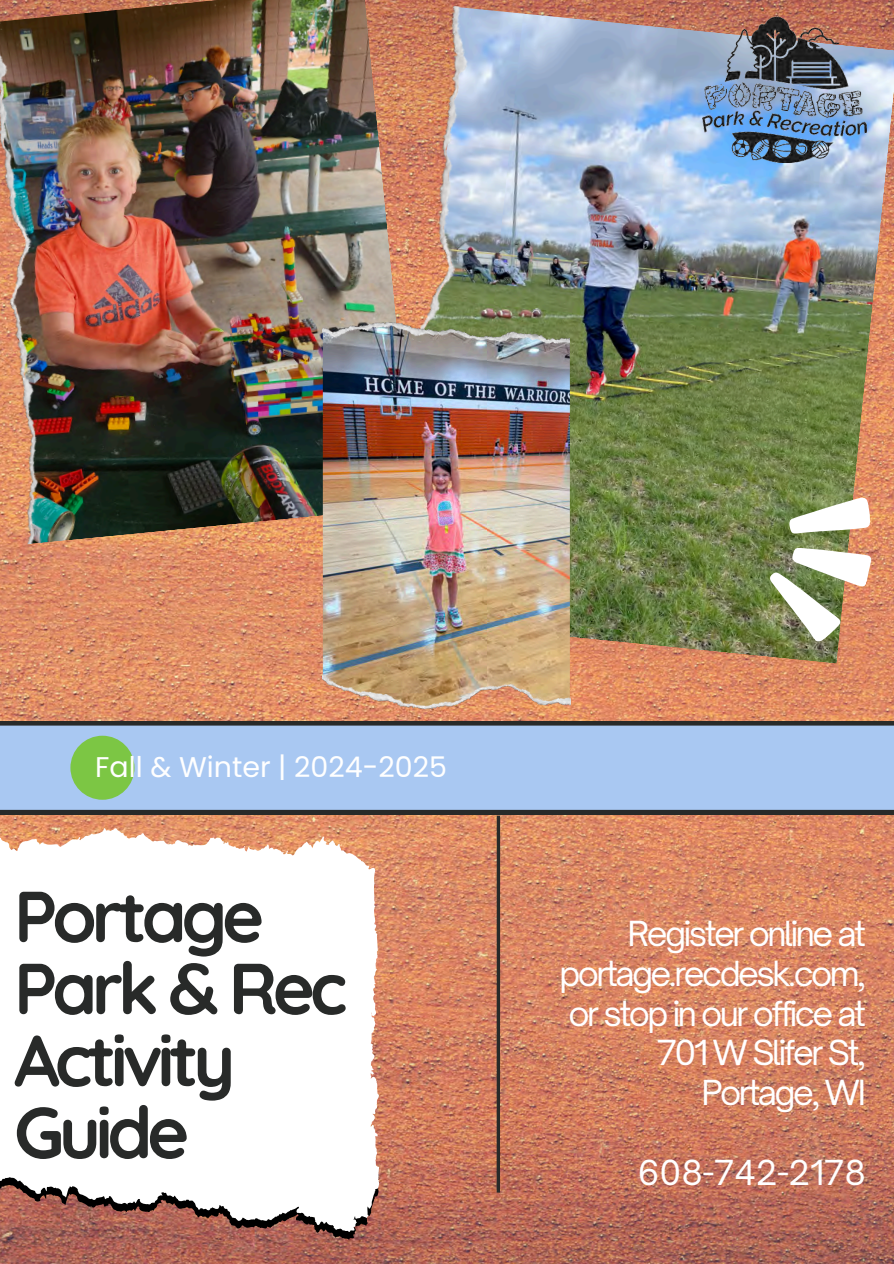
<style>
.page{position:relative;width:894px;height:1264px;background:#fff}
.page>*{position:absolute;margin:0;border:0;box-sizing:border-box;transform-origin:0 0}
.t1{font:700 72px/72px "Quicksand";letter-spacing:-.075em;color:#282a29}
.t2{font:33px/39.8px "Open Sauce One";letter-spacing:-.075em;color:#fff;text-align:right}
.t3{font:33px "Open Sauce One";color:#fff}
.t4{font:28.5px "Poppins";color:#fff}
</style>
<div class="page">
<img style="left:0;top:0;width:893px;height:1263px">
<svg style="left:0;top:721px;width:893px;height:93px;background:#9cb8de"></svg>
<svg style="left:496px;top:815px;width:4px;height:377px;background:#463932"></svg>
<div style="left:70px;top:735px;width:64px;height:64px;background:#7cc644;border-radius:50%"></div>
<img style="left:0;top:0;width:414px;height:544px">
<img style="left:0;top:20px;width:64px;height:524px">
<svg style="left:0;top:827px;width:380px;height:405px"></svg>
<img style="left:485px;top:7px;width:408px;height:656px">
<img style="left:380px;top:5px;width:105px;height:317px">
<img style="left:702px;top:15px;width:163px;height:148px">
<img style="left:323px;top:344px;width:246px;height:330px">
<img style="left:323px;top:322px;width:246px;height:22px">
<img style="left:323px;top:674px;width:247px;height:34px">
<img style="left:754px;top:476px;width:139px;height:174px">
<p class="t4" style="left:95px;top:747px;width:353px">Fall &amp; Winter | 2024-2025</p>
<p class="t1" style="left:14px;top:879px;width:334px">Portage<br>Park &amp; Rec<br>Activity<br>Guide</p>
<p class="t2" style="left:559px;top:913px;width:308px">Register online at portage.recdesk.com, or stop in our office at<br>701 W Slifer St,<br>Portage, WI</p>
<p class="t3" style="left:637px;top:1151px;width:229px">608-742-2178</p>
</div>
